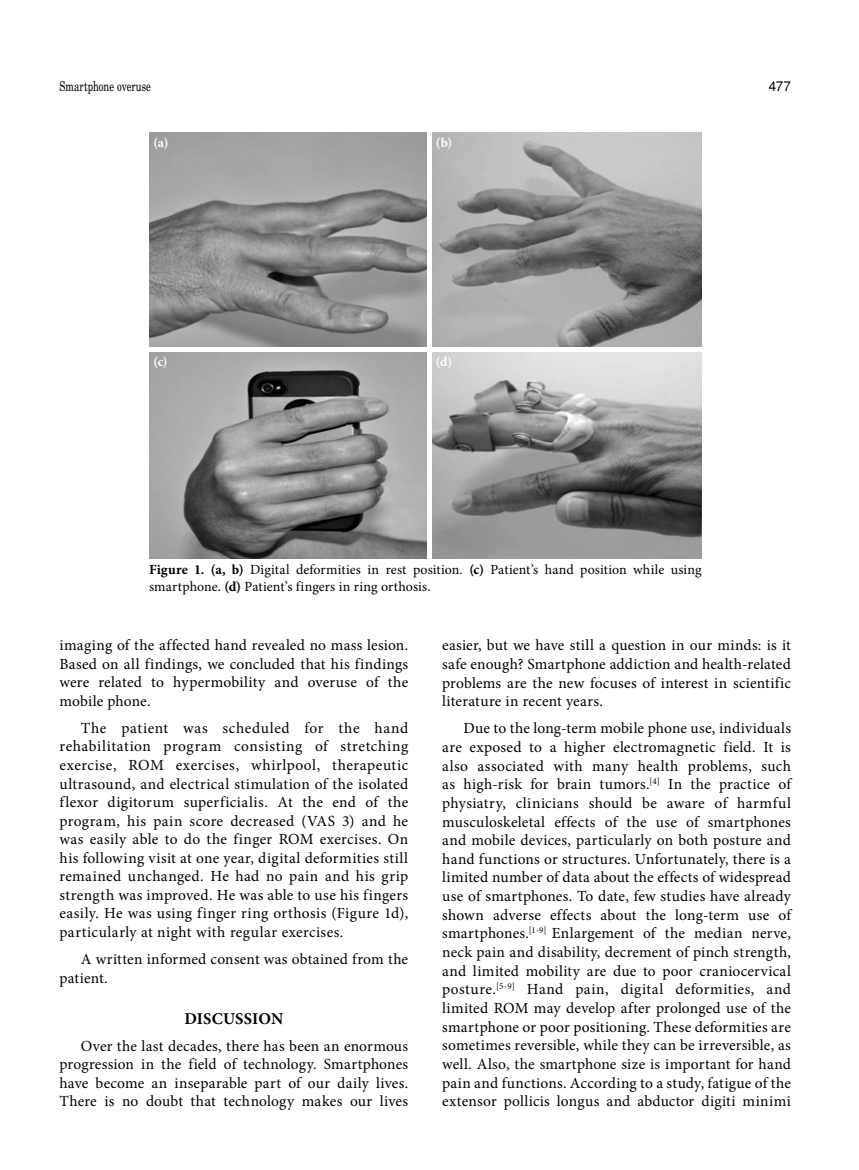
<style>
.page{position:relative;width:859px;height:1170px;background:#fff}
.page>*{position:absolute;margin:0;border:0;box-sizing:border-box;transform-origin:0 0}
.t1{font:700 16.5px "Minion Pro";color:#000}
.t2{font:15.45px/18.6px "Minion Pro";letter-spacing:.015em;color:#000;text-align:justify}
.t3{font:13.95px/16.8px "Minion Pro";letter-spacing:.005em;color:#000}
.t4{font:13.5px "Madison Tr";letter-spacing:.005em;color:#000}
.t5{font:700 13.5px "Minion Pro";color:#fff}
.t6{font:13.5px "Helvetica Normal Tr";color:#000}
.s1{font-weight:700}
</style>
<div class="page">
<img style="left:149px;top:132px;width:553px;height:426px">
<hr style="left:427px;top:132px;width:4px;height:428px;background:#fff">
<hr style="left:148px;top:347px;width:555px;height:4px;background:#fff">
<p class="t4" style="left:60px;top:78px;width:93px">Smartphone overuse</p>
<p class="t6" style="left:769px;top:78px;width:24px">477</p>
<p class="t5" style="left:154px;top:133px;width:16px">(a)</p>
<p class="t5" style="left:154px;top:352px;width:16px">(c)</p>
<p class="t5" style="left:436px;top:133px;width:18px">(b)</p>
<p class="t5" style="left:436px;top:352px;width:18px">(d)</p>
<p class="t3" style="left:149px;top:561px;width:554px"><span class="s1">Figure 1. (a, b)</span> Digital deformities in rest position. <span class="s1">(c)</span> Patient’s hand position while using smartphone. <span class="s1">(d)</span> Patient’s fingers in ring orthosis.</p>
<p class="t2" style="left:60px;top:636px;width:350px">imaging of the affected hand revealed no mass lesion.<br>Based on all findings, we concluded that his findings were related to hypermobility and overuse of the mobile phone.</p>
<p class="t2" style="left:60px;top:718px;width:350px;text-indent:21px">The patient was scheduled for the hand rehabilitation program consisting of stretching exercise, ROM exercises, whirlpool, therapeutic ultrasound, and electrical stimulation of the isolated flexor digitorum superficialis. At the end of the program, his pain score decreased (VAS 3) and he was easily able to do the finger ROM exercises. On his following visit at one year, digital deformities still remained unchanged. He had no pain and his grip strength was improved. He was able to use his fingers easily. He was using finger ring orthosis (Figure 1d), particularly at night with regular exercises.</p>
<p class="t2" style="left:60px;top:949px;width:350px;text-indent:21px">A written informed consent was obtained from the patient.</p>
<p class="t1" style="left:185px;top:1006px;width:100px">DISCUSSION</p>
<p class="t2" style="left:60px;top:1036px;width:350px;text-indent:21px">Over the last decades, there has been an enormous progression in the field of technology. Smartphones have become an inseparable part of our daily lives.<br>There is no doubt that technology makes our lives</p>
<p class="t2" style="left:442px;top:636px;width:350px">easier, but we have still a question in our minds: is it safe enough? Smartphone addiction and health-related problems are the new focuses of interest in scientific literature in recent years.</p>
<p class="t2" style="left:442px;top:719px;width:350px;text-indent:21px">Due to the long-term mobile phone use, individuals are exposed to a higher electromagnetic field. It is also associated with many health problems, such as high-risk for brain tumors.<sup>[4]</sup> In the practice of physiatry, clinicians should be aware of harmful musculoskeletal effects of the use of smartphones and mobile devices, particularly on both posture and hand functions or structures. Unfortunately, there is a limited number of data about the effects of widespread use of smartphones. To date, few studies have already shown adverse effects about the long-term use of smartphones.<sup>[1-9]</sup> Enlargement of the median nerve, neck pain and disability, decrement of pinch strength, and limited mobility are due to poor craniocervical posture.<sup>[5-9]</sup> Hand pain, digital deformities, and limited ROM may develop after prolonged use of the smartphone or poor positioning. These deformities are sometimes reversible, while they can be irreversible, as well. Also, the smartphone size is important for hand pain and functions. According to a study, fatigue of the extensor pollicis longus and abductor digiti minimi</p>
</div>
